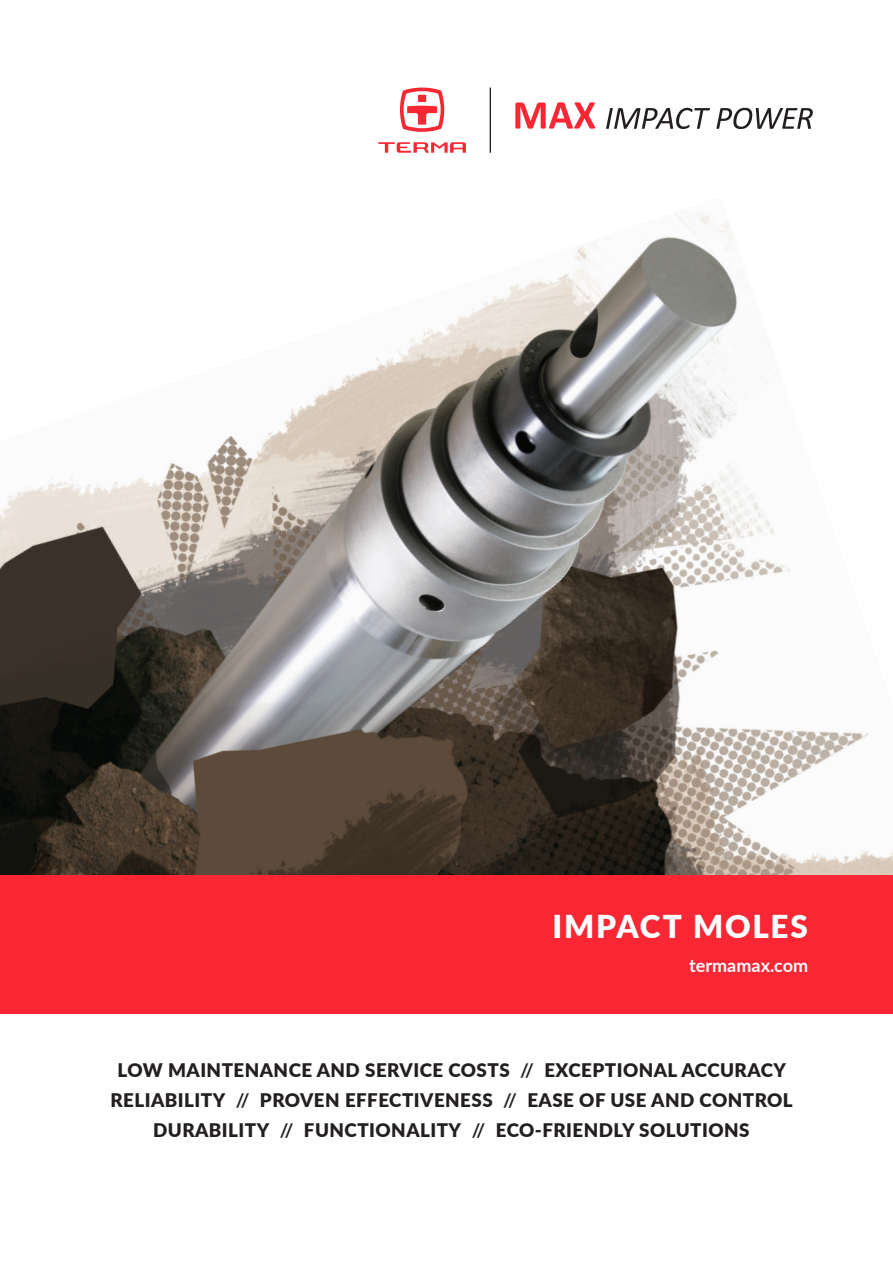
<style>
.page{position:relative;width:893px;height:1263px;background:#fff}
.page>*{position:absolute;margin:0;border:0;box-sizing:border-box;transform-origin:0 0}
.t1{font:900 31.5px "Lato";letter-spacing:.06em;color:#fff}
.t2{font:900 18.75px/30px "Lato";letter-spacing:.025em;color:#231f20;text-align:center}
.t3{font:700 18px "Lato";color:#fff}
.s1{font-weight:700}
</style>
<div class="page">
<img style="left:0;top:212px;width:893px;height:664px">
<div style="left:0;top:876px;width:893px;height:138px;background:#f92634"></div>
<hr style="left:490px;top:88px;width:1px;height:65px;background:#231f20">
<svg style="left:400px;top:88px;width:44px;height:44px"></svg>
<svg style="left:378px;top:142px;width:88px;height:11px"></svg>
<svg style="left:515px;top:102px;width:80px;height:27px"></svg>
<svg style="left:606px;top:108px;width:207px;height:21px"></svg>
<p class="t1" style="left:552px;top:902px;width:257px">IMPACT MOLES</p>
<p class="t3" style="left:689px;top:952px;width:120px">termamax.com</p>
<p class="t2" style="left:111px;top:1055px;width:684px">LOW MAINTENANCE AND SERVICE COSTS <span class="s1">//</span> EXCEPTIONAL ACCURACY<br>RELIABILITY <span class="s1">//</span> PROVEN EFFECTIVENESS <span class="s1">//</span> EASE OF USE AND CONTROL<br>DURABILITY <span class="s1">//</span> FUNCTIONALITY <span class="s1">//</span> ECO-FRIENDLY SOLUTIONS</p>
</div>
